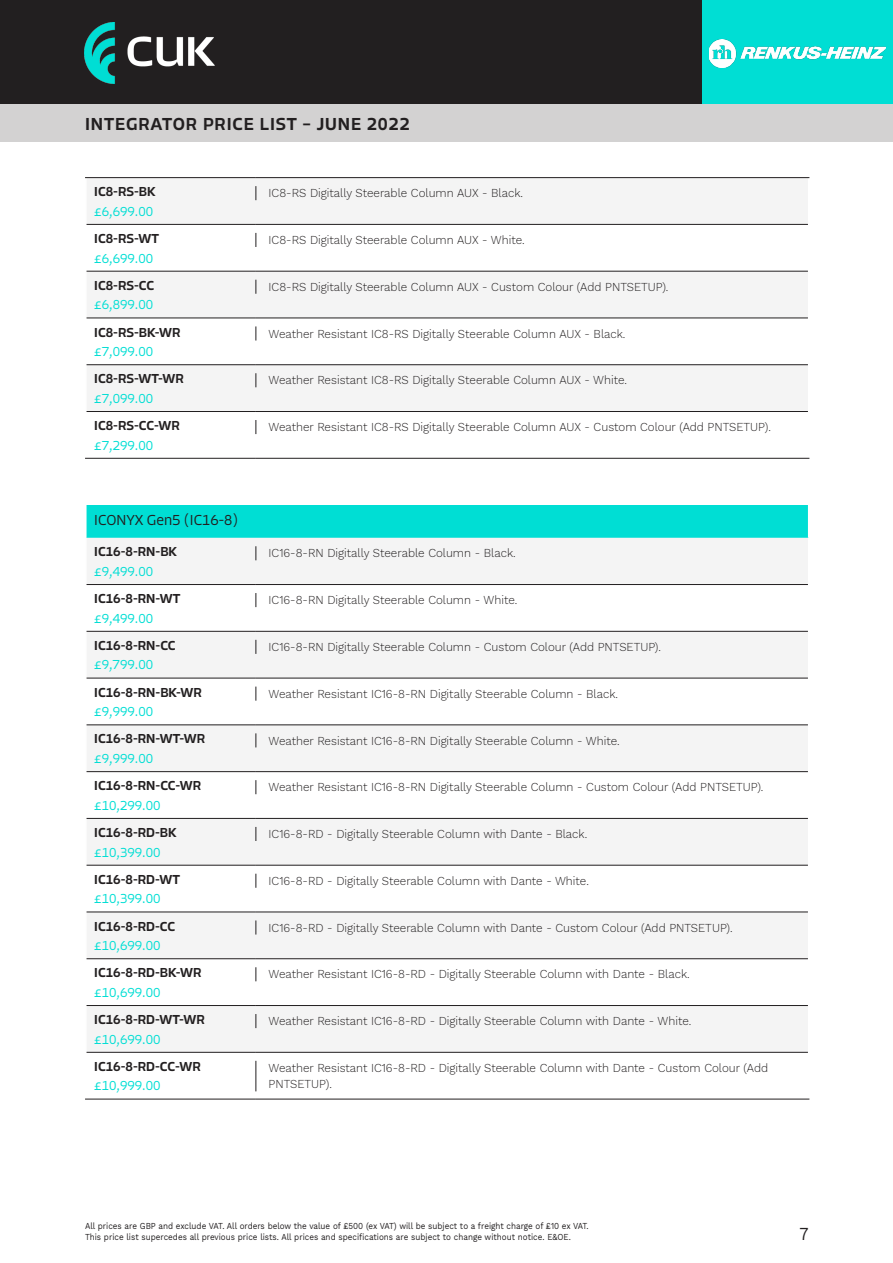
<style>
.page{position:relative;width:893px;height:1263px;background:#fff}
.page>*{position:absolute;margin:0;border:0;box-sizing:border-box;transform-origin:0 0}
.t1{font:500 18px "Allotrope";letter-spacing:.05em;color:#221f20}
.t2{font:18px "Work Sans";color:#221f20;scale:.9 1}
.t3{font:300 15px "Allotrope";color:#221f20}
.t4{font:500 13.5px "Allotrope";color:#221f20}
.t5{font:300 13.5px "Allotrope";color:#00ded4}
.Description{font:300 12px/16.5px "Work Sans";color:#221f20}
.t6{font:9px/10.8px "Work Sans";color:#221f20;scale:.9 1}
</style>
<div class="page">
<div style="left:702px;top:0;width:191px;height:104px;background:#00ded4"></div>
<div style="left:0;top:0;width:702px;height:104px;background:#221f20"></div>
<div style="left:0;top:104px;width:893px;height:37px;background:#d3d2d2"></div>
<img style="left:84px;top:23px;width:131px;height:61px">
<img style="left:709px;top:39px;width:176px;height:28px">
<svg style="left:87px;top:178px;width:721px;height:233px;fill:#f4f4f4"></svg>
<hr style="left:85px;top:177px;width:171px;height:1px;background:#221f20">
<hr style="left:87px;top:224px;width:169px;height:1px;background:#221f20">
<hr style="left:87px;top:271px;width:169px;height:1px;background:#221f20">
<hr style="left:87px;top:318px;width:169px;height:1px;background:#221f20">
<hr style="left:87px;top:364px;width:169px;height:1px;background:#221f20">
<hr style="left:87px;top:411px;width:169px;height:1px;background:#221f20">
<hr style="left:85px;top:458px;width:171px;height:1px;background:#221f20">
<hr style="left:256px;top:177px;width:553px;height:1px;background:#221f20">
<hr style="left:256px;top:224px;width:552px;height:1px;background:#221f20">
<hr style="left:256px;top:271px;width:552px;height:1px;background:#221f20">
<hr style="left:256px;top:318px;width:552px;height:1px;background:#221f20">
<hr style="left:256px;top:364px;width:552px;height:1px;background:#221f20">
<hr style="left:256px;top:411px;width:552px;height:1px;background:#221f20">
<hr style="left:256px;top:458px;width:553px;height:1px;background:#221f20">
<svg style="left:256px;top:186px;width:1px;height:14px"></svg>
<svg style="left:256px;top:233px;width:1px;height:14px"></svg>
<svg style="left:256px;top:280px;width:1px;height:14px"></svg>
<svg style="left:256px;top:326px;width:1px;height:14px"></svg>
<svg style="left:256px;top:373px;width:1px;height:14px"></svg>
<svg style="left:256px;top:420px;width:1px;height:14px"></svg>
<div style="left:86px;top:505px;width:723px;height:33px;background:#00ded4"></div>
<svg style="left:87px;top:538px;width:721px;height:514px;fill:#f4f4f4"></svg>
<hr style="left:85px;top:505px;width:2px;height:33px;background:#fff">
<hr style="left:87px;top:584px;width:169px;height:1px;background:#221f20">
<hr style="left:87px;top:631px;width:169px;height:1px;background:#221f20">
<hr style="left:87px;top:678px;width:169px;height:1px;background:#221f20">
<hr style="left:87px;top:725px;width:169px;height:1px;background:#221f20">
<hr style="left:87px;top:771px;width:169px;height:1px;background:#221f20">
<hr style="left:87px;top:818px;width:169px;height:1px;background:#221f20">
<hr style="left:87px;top:865px;width:169px;height:1px;background:#221f20">
<hr style="left:87px;top:912px;width:169px;height:1px;background:#221f20">
<hr style="left:87px;top:958px;width:169px;height:1px;background:#221f20">
<hr style="left:87px;top:1005px;width:169px;height:1px;background:#221f20">
<hr style="left:87px;top:1052px;width:169px;height:1px;background:#221f20">
<hr style="left:85px;top:1099px;width:171px;height:1px;background:#221f20">
<hr style="left:808px;top:505px;width:1px;height:33px;background:#fff">
<hr style="left:256px;top:584px;width:552px;height:1px;background:#221f20">
<hr style="left:256px;top:631px;width:552px;height:1px;background:#221f20">
<hr style="left:256px;top:678px;width:552px;height:1px;background:#221f20">
<hr style="left:256px;top:725px;width:552px;height:1px;background:#221f20">
<hr style="left:256px;top:771px;width:552px;height:1px;background:#221f20">
<hr style="left:256px;top:818px;width:552px;height:1px;background:#221f20">
<hr style="left:256px;top:865px;width:552px;height:1px;background:#221f20">
<hr style="left:256px;top:912px;width:552px;height:1px;background:#221f20">
<hr style="left:256px;top:958px;width:552px;height:1px;background:#221f20">
<hr style="left:256px;top:1005px;width:552px;height:1px;background:#221f20">
<hr style="left:256px;top:1052px;width:552px;height:1px;background:#221f20">
<hr style="left:256px;top:1099px;width:553px;height:1px;background:#221f20">
<svg style="left:256px;top:546px;width:1px;height:14px"></svg>
<svg style="left:256px;top:593px;width:1px;height:14px"></svg>
<svg style="left:256px;top:640px;width:1px;height:14px"></svg>
<svg style="left:256px;top:687px;width:1px;height:14px"></svg>
<svg style="left:256px;top:733px;width:1px;height:14px"></svg>
<svg style="left:256px;top:780px;width:1px;height:14px"></svg>
<svg style="left:256px;top:827px;width:1px;height:14px"></svg>
<svg style="left:256px;top:874px;width:1px;height:14px"></svg>
<svg style="left:256px;top:920px;width:1px;height:14px"></svg>
<svg style="left:256px;top:967px;width:1px;height:14px"></svg>
<svg style="left:256px;top:1014px;width:1px;height:14px"></svg>
<hr style="left:256px;top:1061px;width:1px;height:30px;background:#221f20">
<h1 class="t1" style="left:85px;top:111px;width:326px">INTEGRATOR PRICE LIST – JUNE 2022</h1>
<p class="t4" style="left:94px;top:183px;width:63px">IC8-RS-BK</p>
<p class="t5" style="left:94px;top:202px;width:60px">£6,699.00</p>
<p class="Description" style="left:269px;top:184px;width:256px">IC8-RS Digitally Steerable Column AUX - Black.</p>
<p class="t4" style="left:94px;top:229px;width:66px">IC8-RS-WT</p>
<p class="t5" style="left:94px;top:249px;width:60px">£6,699.00</p>
<p class="Description" style="left:269px;top:231px;width:258px">IC8-RS Digitally Steerable Column AUX - White.</p>
<p class="t4" style="left:94px;top:276px;width:62px">IC8-RS-CC</p>
<p class="t5" style="left:94px;top:296px;width:60px">£6,899.00</p>
<p class="Description" style="left:269px;top:278px;width:401px">IC8-RS Digitally Steerable Column AUX - Custom Colour (Add PNTSETUP).</p>
<p class="t4" style="left:94px;top:323px;width:88px">IC8-RS-BK-WR</p>
<p class="t5" style="left:94px;top:343px;width:60px">£7,099.00</p>
<p class="Description" style="left:269px;top:325px;width:358px">Weather Resistant IC8-RS Digitally Steerable Column AUX - Black.</p>
<p class="t4" style="left:94px;top:370px;width:91px">IC8-RS-WT-WR</p>
<p class="t5" style="left:94px;top:389px;width:60px">£7,099.00</p>
<p class="Description" style="left:269px;top:372px;width:360px">Weather Resistant IC8-RS Digitally Steerable Column AUX - White.</p>
<p class="t4" style="left:94px;top:417px;width:87px">IC8-RS-CC-WR</p>
<p class="t5" style="left:94px;top:436px;width:60px">£7,299.00</p>
<p class="Description" style="left:269px;top:418px;width:504px">Weather Resistant IC8-RS Digitally Steerable Column AUX - Custom Colour (Add PNTSETUP).</p>
<p class="t3" style="left:94px;top:510px;width:146px">ICONYX Gen5 (IC16-8)</p>
<p class="t4" style="left:94px;top:543px;width:84px">IC16-8-RN-BK</p>
<p class="t5" style="left:94px;top:562px;width:60px">£9,499.00</p>
<p class="Description" style="left:269px;top:545px;width:249px">IC16-8-RN Digitally Steerable Column - Black.</p>
<p class="t4" style="left:94px;top:590px;width:88px">IC16-8-RN-WT</p>
<p class="t5" style="left:94px;top:609px;width:60px">£9,499.00</p>
<p class="Description" style="left:269px;top:591px;width:250px">IC16-8-RN Digitally Steerable Column - White.</p>
<p class="t4" style="left:94px;top:636px;width:83px">IC16-8-RN-CC</p>
<p class="t5" style="left:94px;top:656px;width:60px">£9,799.00</p>
<p class="Description" style="left:269px;top:638px;width:394px">IC16-8-RN Digitally Steerable Column - Custom Colour (Add PNTSETUP).</p>
<p class="t4" style="left:94px;top:683px;width:109px">IC16-8-RN-BK-WR</p>
<p class="t5" style="left:94px;top:703px;width:60px">£9,999.00</p>
<p class="Description" style="left:269px;top:685px;width:351px">Weather Resistant IC16-8-RN Digitally Steerable Column - Black.</p>
<p class="t4" style="left:94px;top:730px;width:112px">IC16-8-RN-WT-WR</p>
<p class="t5" style="left:94px;top:749px;width:60px">£9,999.00</p>
<p class="Description" style="left:269px;top:732px;width:353px">Weather Resistant IC16-8-RN Digitally Steerable Column - White.</p>
<p class="t4" style="left:94px;top:777px;width:108px">IC16-8-RN-CC-WR</p>
<p class="t5" style="left:94px;top:796px;width:68px">£10,299.00</p>
<p class="Description" style="left:269px;top:778px;width:496px">Weather Resistant IC16-8-RN Digitally Steerable Column - Custom Colour (Add PNTSETUP).</p>
<p class="t4" style="left:94px;top:823px;width:84px">IC16-8-RD-BK</p>
<p class="t5" style="left:94px;top:843px;width:68px">£10,399.00</p>
<p class="Description" style="left:269px;top:825px;width:320px">IC16-8-RD - Digitally Steerable Column with Dante - Black.</p>
<p class="t4" style="left:94px;top:870px;width:87px">IC16-8-RD-WT</p>
<p class="t5" style="left:94px;top:890px;width:68px">£10,399.00</p>
<p class="Description" style="left:269px;top:872px;width:322px">IC16-8-RD - Digitally Steerable Column with Dante - White.</p>
<p class="t4" style="left:94px;top:917px;width:82px">IC16-8-RD-CC</p>
<p class="t5" style="left:94px;top:937px;width:68px">£10,699.00</p>
<p class="Description" style="left:269px;top:919px;width:465px">IC16-8-RD - Digitally Steerable Column with Dante - Custom Colour (Add PNTSETUP).</p>
<p class="t4" style="left:94px;top:964px;width:109px">IC16-8-RD-BK-WR</p>
<p class="t5" style="left:94px;top:983px;width:68px">£10,699.00</p>
<p class="Description" style="left:269px;top:965px;width:423px">Weather Resistant IC16-8-RD - Digitally Steerable Column with Dante - Black.</p>
<p class="t4" style="left:94px;top:1010px;width:112px">IC16-8-RD-WT-WR</p>
<p class="t5" style="left:94px;top:1030px;width:68px">£10,699.00</p>
<p class="Description" style="left:269px;top:1012px;width:424px">Weather Resistant IC16-8-RD - Digitally Steerable Column with Dante - White.</p>
<p class="t4" style="left:94px;top:1057px;width:108px">IC16-8-RD-CC-WR</p>
<p class="t5" style="left:94px;top:1077px;width:68px">£10,999.00</p>
<p class="Description" style="left:269px;top:1059px;width:501px">Weather Resistant IC16-8-RD - Digitally Steerable Column with Dante - Custom Colour (Add<br>PNTSETUP).</p>
<p class="t6" style="left:85px;top:1220px;width:561px">All prices are GBP and exclude VAT. All orders below the value of £500 (ex VAT) will be subject to a freight charge of £10 ex VAT.<br>This price list supercedes all previous price lists. All prices and specifications are subject to change without notice. E&amp;OE.</p>
<h1 class="t2" style="left:799px;top:1220px;width:12px">7</h1>
</div>
